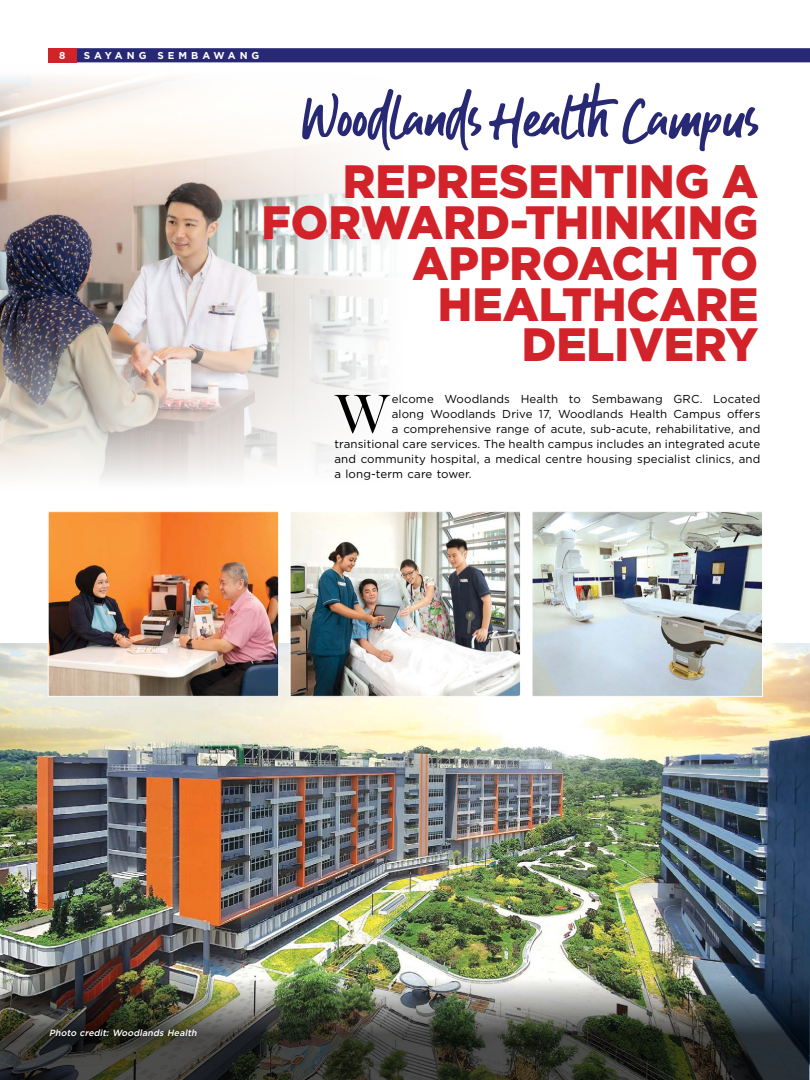
<style>
.page{position:relative;width:810px;height:1080px;background:#fff}
.page>*{position:absolute;margin:0;border:0;box-sizing:border-box;transform-origin:0 0}
.t1{font:55.5px "Guthen Bloots Personal Use";color:#282974}
.t2{font:500 53.2px "Big Caslon";color:#000}
.t3{font:900 46.7px/40.8px "Gotham";color:#d2232a;text-align:right}
.t4{font:11.5px "Gotham";letter-spacing:.01em;color:#000}
.t5{font:700 10px "Gotham";letter-spacing:.4em;color:#fff}
.t6{font:italic 500 9px "Gotham";color:#fff}
</style>
<div class="page">
<img style="left:0;top:77px;width:388px;height:404px">
<img style="left:0;top:643px;width:810px;height:437px">
<img style="left:50px;top:513px;width:227px;height:182px">
<div style="left:48px;top:511px;width:231px;height:186px;border:1px solid #fff"></div>
<img style="left:534px;top:513px;width:227px;height:182px">
<div style="left:532px;top:511px;width:231px;height:186px;border:1px solid #fff"></div>
<img style="left:0;top:975px;width:809px;height:105px">
<div style="left:37px;top:1017px;width:172px;height:32px;background:#000;opacity:.75"></div>
<img style="left:292px;top:513px;width:227px;height:182px">
<div style="left:290px;top:511px;width:231px;height:186px;border:1px solid #fff"></div>
<svg style="left:48px;top:48px;width:762px;height:15px;background:#33347b"></svg>
<div style="left:48px;top:48px;width:29px;height:14px;background:#d2232a"></div>
<p class="t5" style="left:59px;top:49px;width:8px">8</p>
<p class="t5" style="left:84px;top:49px;width:177px">SAYANG SEMBAWANG</p>
<h1 class="t1" style="left:304px;top:83px;width:455px">Woodlands Health Campus</h1>
<h3 class="t3" style="left:261px;top:161px;width:498px">REPRESENTING A<br>FORWARD-THINKING<br>APPROACH TO<br>HEALTHCARE<br>DELIVERY</h3>
<h2 class="t2" style="left:336px;top:371px;width:54px">W</h2>
<p class="t4" style="left:392px;top:392px;width:370px">elcome Woodlands Health to Sembawang GRC. Located</p>
<p class="t4" style="left:392px;top:407px;width:370px">along Woodlands Drive 17, Woodlands Health Campus offers</p>
<p class="t4" style="left:392px;top:422px;width:370px">a comprehensive range of acute, sub-acute, rehabilitative, and</p>
<p class="t4" style="left:334px;top:437px;width:427px">transitional care services. The health campus includes an integrated acute</p>
<p class="t4" style="left:334px;top:452px;width:427px">and community hospital, a medical centre housing specialist clinics, and</p>
<p class="t4" style="left:334px;top:467px;width:139px">a long-term care tower.</p>
<p class="t6" style="left:49px;top:1027px;width:151px">Photo credit: Woodlands Health</p>
</div>
